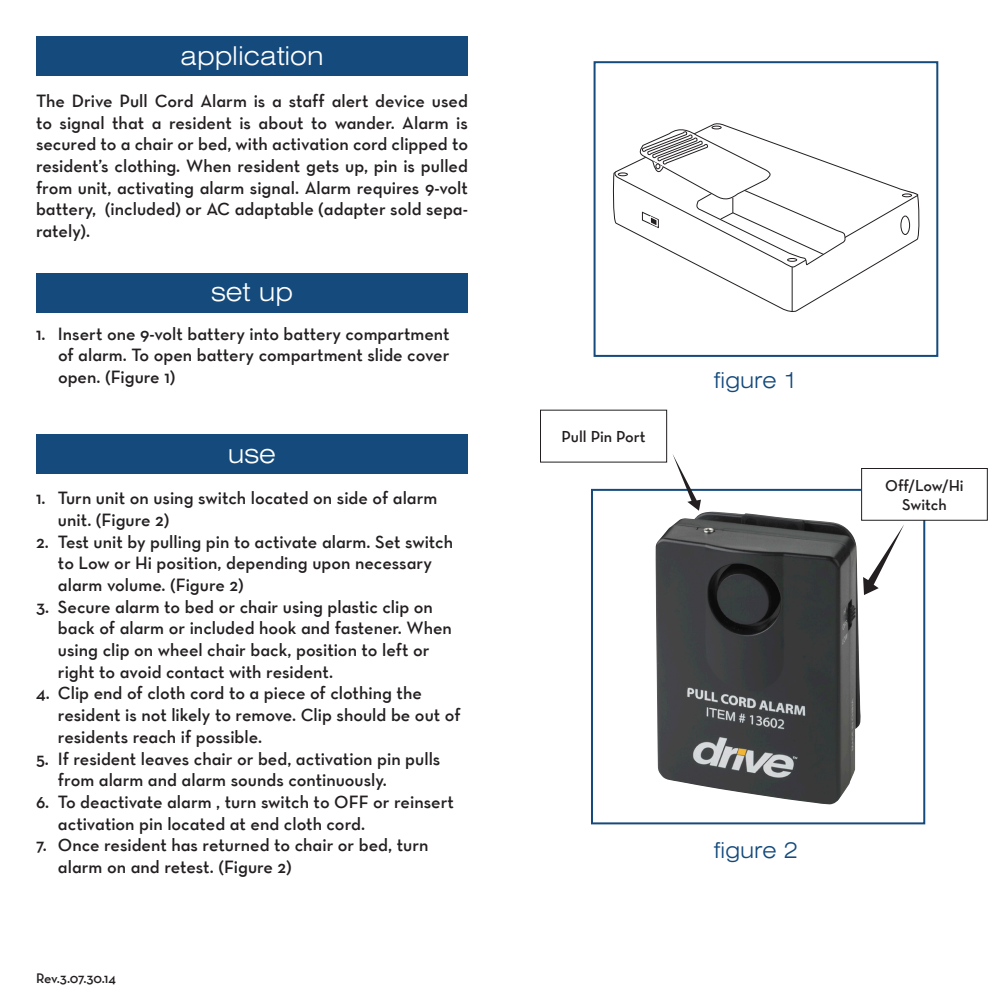
<style>
.page{position:relative;width:1008px;height:1008px;background:#fff}
.page>*{position:absolute;margin:0;border:0;box-sizing:border-box;transform-origin:0 0}
.t1{font:300 expanded 26px "Swiss 721 BT";color:#fff}
.t2{font:300 expanded 22px "Swiss 721 BT";color:#144a7c}
.Copy_of_Normal{font:18px/21.6px "Neutraface Text TT Demi Alt";color:#231f20;text-align:justify}
.Copy_of_Normal-2{font:16px "Neutraface Text TT Demi Alt";color:#231f20}
.Copy_of_Normal-3{font:14px "Neutraface Text TT Demi Alt";letter-spacing:-.015em;color:#231f20}
</style>
<div class="page">
<div style="left:36px;top:36px;width:432px;height:39px;background:#144a7c"></div>
<svg style="left:613px;top:172px;width:255px;height:140px"></svg>
<svg style="left:614px;top:123px;width:306px;height:146px"></svg>
<hr style="left:792px;top:267px;width:1px;height:45px;background:#231f20">
<svg style="left:902px;top:194px;width:10px;height:3px"></svg>
<svg style="left:618px;top:173px;width:10px;height:3px"></svg>
<div style="left:901px;top:216px;width:9px;height:19px;background:#fff;border-radius:50%"></div>
<div style="left:901px;top:216px;width:9px;height:19px;border:1px solid #231f20;border-radius:50%"></div>
<svg style="left:638px;top:126px;width:209px;height:141px"></svg>
<div style="left:594px;top:61px;width:344px;height:296px;border:2px solid #144a7c"></div>
<img style="left:656px;top:512px;width:205px;height:292px">
<div style="left:591px;top:489px;width:334px;height:335px;border:2px solid #144a7c"></div>
<svg style="left:863px;top:525px;width:41px;height:70px"></svg>
<div style="left:862px;top:468px;width:125px;height:52px;background:#fff"></div>
<div style="left:861px;top:468px;width:127px;height:53px;border:1px solid #231f20"></div>
<div style="left:36px;top:274px;width:432px;height:39px;background:#144a7c"></div>
<div style="left:36px;top:434px;width:432px;height:39px;background:#144a7c"></div>
<svg style="left:672px;top:454px;width:29px;height:57px"></svg>
<p class="t1" style="left:180px;top:41px;width:145px">application</p>
<p class="Copy_of_Normal" style="left:36px;top:90px;width:434px">The Drive Pull Cord Alarm is a staff alert device used to signal that a resident is about to wander. Alarm is secured to a chair or bed, with activation cord clipped to resident’s clothing. When resident gets up, pin is pulled from unit, activating alarm signal. Alarm requires 9-volt battery, (included) or AC adaptable (adapter sold sepa&shy;rately).</p>
<p class="t1" style="left:211px;top:276px;width:83px">set up</p>
<p class="Copy_of_Normal" style="left:58px;top:322px;width:393px;text-indent:-22px">1. Insert one 9-volt battery into battery compartment of alarm. To open battery compartment slide cover open. (Figure 1)</p>
<p class="t1" style="left:228px;top:439px;width:50px">use</p>
<p class="Copy_of_Normal" style="left:36px;top:487px;width:403px">1. Turn unit on using switch located on side of alarm</p>
<p class="Copy_of_Normal" style="left:58px;top:509px;width:113px">unit. (Figure 2)</p>
<p class="Copy_of_Normal" style="left:36px;top:531px;width:419px">2. Test unit by pulling pin to activate alarm. Set switch</p>
<p class="Copy_of_Normal" style="left:58px;top:552px;width:375px">to Low or Hi position, depending upon necessary</p>
<p class="Copy_of_Normal" style="left:58px;top:574px;width:187px">alarm volume. (Figure 2)</p>
<p class="Copy_of_Normal" style="left:36px;top:596px;width:399px">3. Secure alarm to bed or chair using plastic clip on</p>
<p class="Copy_of_Normal" style="left:58px;top:617px;width:395px">back of alarm or included hook and fastener. When</p>
<p class="Copy_of_Normal" style="left:58px;top:639px;width:373px">using clip on wheel chair back, position to left or</p>
<p class="Copy_of_Normal" style="left:58px;top:661px;width:277px">right to avoid contact with resident.</p>
<p class="Copy_of_Normal" style="left:36px;top:682px;width:387px">4. Clip end of cloth cord to a piece of clothing the</p>
<p class="Copy_of_Normal" style="left:58px;top:704px;width:404px">resident is not likely to remove. Clip should be out of</p>
<p class="Copy_of_Normal" style="left:58px;top:726px;width:206px">residents reach if possible.</p>
<p class="Copy_of_Normal" style="left:36px;top:747px;width:406px">5. If resident leaves chair or bed, activation pin pulls</p>
<p class="Copy_of_Normal" style="left:58px;top:769px;width:330px">from alarm and alarm sounds continuously.</p>
<p class="Copy_of_Normal" style="left:36px;top:791px;width:419px">6. To deactivate alarm , turn switch to OFF or reinsert</p>
<p class="Copy_of_Normal" style="left:58px;top:813px;width:309px">activation pin located at end cloth cord.</p>
<p class="Copy_of_Normal" style="left:36px;top:834px;width:394px">7. Once resident has returned to chair or bed, turn</p>
<p class="Copy_of_Normal" style="left:58px;top:856px;width:235px">alarm on and retest. (Figure 2)</p>
<p class="Copy_of_Normal-3" style="left:36px;top:969px;width:82px">Rev.3.07.30.14</p>
<p class="Copy_of_Normal-2" style="left:561px;top:427px;width:86px">Pull Pin Port</p>
<p class="t2" style="left:714px;top:367px;width:86px">figure 1</p>
<p class="Copy_of_Normal-2" style="left:885px;top:476px;width:80px">Off/Low/Hi</p>
<p class="Copy_of_Normal-2" style="left:902px;top:495px;width:46px">Switch</p>
<p class="t2" style="left:714px;top:837px;width:86px">figure 2</p>
</div>
